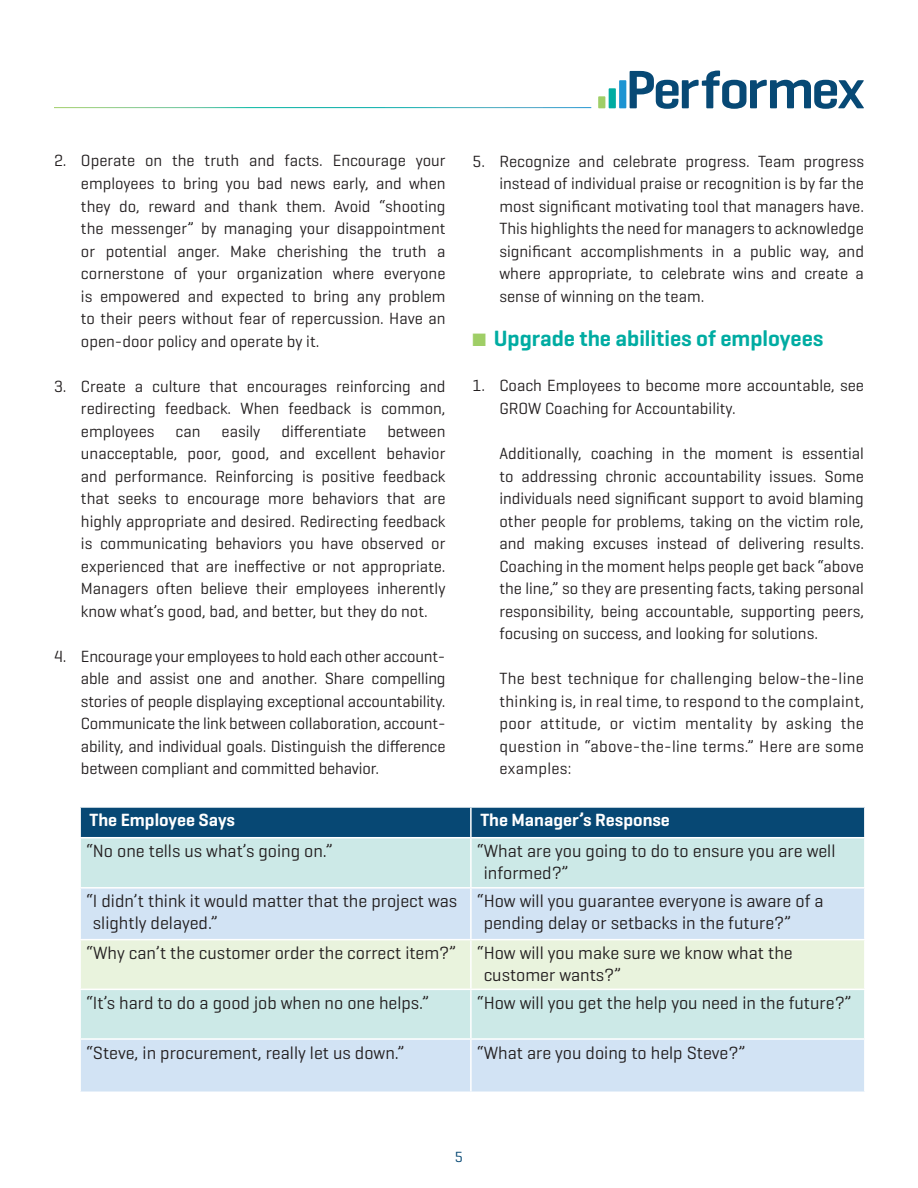
<style>
.page{position:relative;width:918px;height:1188px;background:#fff}
.page>*{position:absolute;margin:0;border:0;box-sizing:border-box;transform-origin:0 0}
.t1{font:600 22.5px "Geogrotesque";color:#00aca2}
.t2{font:18px/21.6px "Geogrotesque";color:#231f20}
.t3{font:600 18px "Geogrotesque";color:#fff}
.t4{font:16.5px/22.5px "Geogrotesque";color:#231f20;text-align:justify}
.t5{font:15px "Geogrotesque";color:#074874}
.s1{color:#9fce66}
</style>
<div class="page">
<svg style="left:598px;top:71px;width:266px;height:38px"></svg>
<div style="left:81px;top:808px;width:783px;height:29px;background:#074874"></div>
<div style="left:81px;top:838px;width:783px;height:49px;background:#cce9e7"></div>
<svg style="left:81px;top:889px;width:783px;height:203px;background:#d0e5ef"></svg>
<div style="left:81px;top:940px;width:783px;height:49px;background:#e9f3dd"></div>
<hr style="left:79px;top:939px;width:392px;height:1px;background:#fff">
<hr style="left:79px;top:989px;width:392px;height:1px;background:#fff">
<hr style="left:79px;top:1038px;width:392px;height:2px;background:#fff">
<hr style="left:470px;top:1040px;width:2px;height:52px;background:#fff">
<hr style="left:470px;top:990px;width:2px;height:48px;background:#fff">
<hr style="left:471px;top:1038px;width:395px;height:2px;background:#fff">
<hr style="left:470px;top:940px;width:2px;height:49px;background:#fff">
<hr style="left:471px;top:989px;width:395px;height:1px;background:#fff">
<hr style="left:470px;top:889px;width:2px;height:50px;background:#fff">
<hr style="left:471px;top:939px;width:395px;height:1px;background:#fff">
<hr style="left:470px;top:838px;width:2px;height:49px;background:#fff">
<hr style="left:470px;top:808px;width:2px;height:29px;background:#fff">
<p class="t4" style="left:81px;top:149px;width:366px;text-indent:-27px">2. Operate on the truth and facts. Encourage your employees to bring you bad news early, and when they do, reward and thank them. Avoid “shooting the messenger” by managing your disappointment or potential anger. Make cherishing the truth a cornerstone of your organization where everyone is empowered and expected to bring any problem to their peers without fear of repercussion. Have an open-door policy and operate by it.</p>
<p class="t4" style="left:81px;top:374px;width:366px;text-indent:-27px">3. Create a culture that encourages reinforcing and redirecting feedback. When feedback is common, employees</p>
<p class="t4" style="left:176px;top:419px;width:26px">can</p>
<p class="t4" style="left:222px;top:419px;width:40px">easily</p>
<p class="t4" style="left:282px;top:419px;width:86px">differentiate</p>
<p class="t4" style="left:81px;top:419px;width:366px;text-indent:306px">between unacceptable, poor, good, and excellent behavior and performance. Reinforcing is positive feedback that seeks to encourage more behaviors that are highly appropriate and desired. Redirecting feedback is communicating behaviors you have observed or experienced that are ineffective or not appropriate.<br>Managers often believe their employees inherently know what’s good, bad, and better, but they do not.</p>
<p class="t4" style="left:81px;top:644px;width:366px;text-indent:-27px">4. Encourage your employees to hold each other account&shy;able and assist one and another. Share compelling stories of people displaying exceptional accountability.<br>Communicate the link between collaboration, account&shy;ability, and individual goals. Distinguish the difference between compliant and committed behavior.</p>
<p class="t4" style="left:499px;top:149px;width:366px;text-indent:-27px">5. Recognize and celebrate progress. Team progress instead of individual praise or recognition is by far the most significant motivating tool that managers have.<br>This highlights the need for managers to acknowledge significant accomplishments in a public way, and where appropriate, to celebrate wins and create a sense of winning on the team.</p>
<h1 class="t1" style="left:472px;top:325px;width:353px"><span class="s1">■</span> Upgrade the abilities of employees</h1>
<p class="t4" style="left:499px;top:374px;width:366px;text-indent:-27px">1. Coach Employees to become more accountable, see<br>GROW Coaching for Accountability.</p>
<p class="t4" style="left:499px;top:442px;width:366px">Additionally, coaching in the moment is essential to addressing chronic accountability issues. Some individuals need significant support to avoid blaming other people for problems, taking on the victim role, and making excuses instead of delivering results.<br>Coaching in the moment helps people get back “above the line,” so they are presenting facts, taking personal responsibility, being accountable, supporting peers, focusing on success, and looking for solutions.</p>
<p class="t4" style="left:499px;top:667px;width:366px">The best technique for challenging below-the-line thinking is, in real time, to respond to the complaint, poor attitude, or victim mentality by asking the question in “above-the-line terms.” Here are some examples:</p>
<p class="t3" style="left:90px;top:809px;width:147px">The Employee Says</p>
<p class="t3" style="left:480px;top:809px;width:191px">The Manager’s Response</p>
<p class="t2" style="left:86px;top:840px;width:248px">“No one tells us what’s going on.”</p>
<p class="t2" style="left:484px;top:840px;width:353px;text-indent:-7px">“What are you going to do to ensure you are well informed?”</p>
<p class="t2" style="left:93px;top:890px;width:366px;text-indent:-7px">“I didn’t think it would matter that the project was slightly delayed.”</p>
<p class="t2" style="left:484px;top:890px;width:342px;text-indent:-7px">“How will you guarantee everyone is aware of a pending delay or setbacks in the future?”</p>
<p class="t2" style="left:484px;top:942px;width:311px;text-indent:-398px">“Why can’t the customer order the correct item?” “How will you make sure we know what the customer wants?”</p>
<p class="t2" style="left:86px;top:991px;width:345px">“It’s hard to do a good job when no one helps.”</p>
<p class="t2" style="left:477px;top:991px;width:376px">“How will you get the help you need in the future?”</p>
<p class="t2" style="left:86px;top:1041px;width:320px">“Steve, in procurement, really let us down.”</p>
<p class="t2" style="left:477px;top:1041px;width:270px">“What are you doing to help Steve?”</p>
<p class="t5" style="left:455px;top:1147px;width:10px">5</p>
</div>
